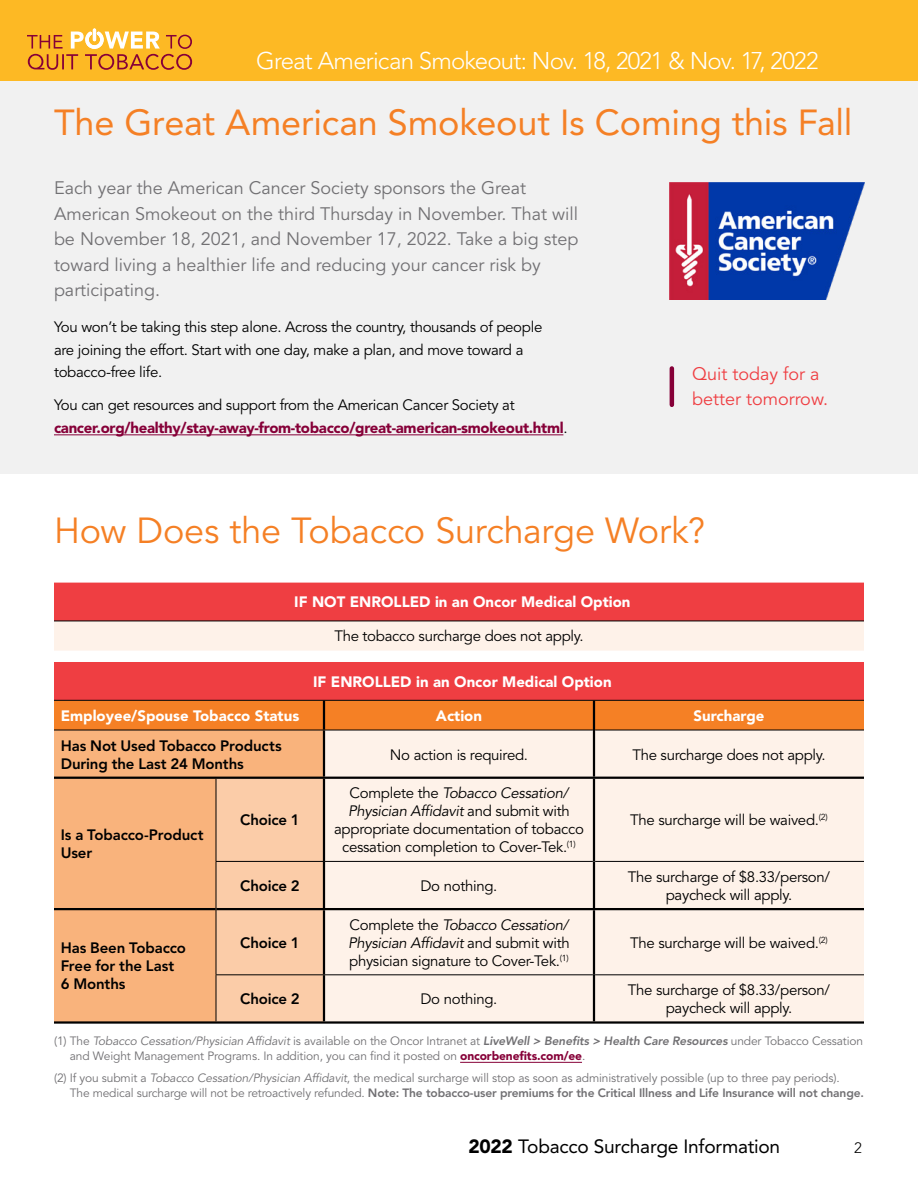
<style>
.page{position:relative;width:918px;height:1188px;background:#fff}
.page>*{position:absolute;margin:0;border:0;box-sizing:border-box;transform-origin:0 0}
.t1{font:36px "Avenir LT Std";letter-spacing:-.005em;color:#f58025}
.t2{font:36px "Avenir LT Std";letter-spacing:-.01em;color:#f58025}
.t3{font:300 24px "Avenir LT Std";letter-spacing:-.035em;color:#fff}
.t4{font:19.2px "Avenir LT Std";letter-spacing:-.015em;color:#000}
.t5{font:18px/25.5px "Avenir LT Std";color:#717073}
.t6{font:18px/25.5px "Avenir LT Std";color:#ef3e42}
.t7{font:15px/18px "Avenir LT Std";letter-spacing:-.02em;color:#000;text-align:center}
.t8{font:800 15px/18px "Avenir LT Std";letter-spacing:-.01em;color:#000}
.t9{font:900 15px/22.5px "Avenir LT Std";letter-spacing:-.02em;color:#860038}
.t10{font:900 15px "Avenir LT Std";color:#fff}
.t11{font:300 15px "Avenir LT Std";color:#000}
.t12{font:12px/15px "Avenir LT Std";letter-spacing:-.01em;color:#717073}
.s1{font-weight:400;color:#000}
.s2{font-style:italic}
.s3{font-weight:800;font-style:italic}
.s4{font-weight:900;color:#860038}
.s5{font-weight:800}
.s6{font-weight:900}
</style>
<div class="page">
<div style="left:0;top:79px;width:918px;height:395px;background:#f1f1f1"></div>
<div style="left:0;top:0;width:918px;height:81px;background:#fdb924"></div>
<svg style="left:27px;top:28px;width:165px;height:42px"></svg>
<hr style="left:54px;top:435px;width:509px;height:1px;background:#860038">
<div style="left:54px;top:583px;width:810px;height:23px;background:#ef3e42"></div>
<svg style="left:54px;top:606px;width:810px;height:415px;background:#f8c4ae"></svg>
<hr style="left:54px;top:621px;width:162px;height:1px;background:#000">
<hr style="left:216px;top:621px;width:108px;height:1px;background:#000">
<hr style="left:324px;top:621px;width:270px;height:1px;background:#000">
<hr style="left:594px;top:621px;width:270px;height:1px;background:#000">
<hr style="left:54px;top:700px;width:162px;height:1px;background:#000">
<hr style="left:216px;top:700px;width:108px;height:1px;background:#000">
<hr style="left:54px;top:777px;width:162px;height:2px;background:#000">
<hr style="left:216px;top:777px;width:108px;height:2px;background:#000">
<hr style="left:324px;top:777px;width:270px;height:2px;background:#000">
<hr style="left:594px;top:777px;width:270px;height:2px;background:#000">
<hr style="left:216px;top:908px;width:108px;height:2px;background:#000">
<hr style="left:324px;top:908px;width:270px;height:2px;background:#000">
<hr style="left:594px;top:908px;width:270px;height:2px;background:#000">
<hr style="left:54px;top:908px;width:162px;height:2px;background:#000">
<hr style="left:54px;top:1021px;width:162px;height:3px;background:#000">
<hr style="left:216px;top:1021px;width:108px;height:3px;background:#000">
<hr style="left:324px;top:1021px;width:270px;height:3px;background:#000">
<hr style="left:594px;top:1021px;width:270px;height:3px;background:#000">
<hr style="left:323px;top:701px;width:2px;height:29px;background:#000">
<hr style="left:323px;top:730px;width:2px;height:47px;background:#000">
<hr style="left:323px;top:779px;width:2px;height:82px;background:#000">
<hr style="left:323px;top:862px;width:2px;height:46px;background:#000">
<hr style="left:323px;top:910px;width:2px;height:64px;background:#000">
<hr style="left:323px;top:975px;width:2px;height:46px;background:#000">
<hr style="left:216px;top:861px;width:108px;height:1px;background:#000">
<hr style="left:324px;top:861px;width:269px;height:1px;background:#000">
<hr style="left:595px;top:861px;width:269px;height:1px;background:#000">
<hr style="left:216px;top:974px;width:108px;height:1px;background:#000">
<hr style="left:324px;top:974px;width:269px;height:1px;background:#000">
<hr style="left:595px;top:974px;width:269px;height:1px;background:#000">
<hr style="left:54px;top:730px;width:162px;height:1px;background:#000">
<hr style="left:216px;top:730px;width:108px;height:1px;background:#000">
<hr style="left:324px;top:730px;width:269px;height:1px;background:#000">
<hr style="left:595px;top:730px;width:269px;height:1px;background:#000">
<hr style="left:593px;top:701px;width:2px;height:29px;background:#000">
<hr style="left:216px;top:779px;width:1px;height:82px;background:#000">
<hr style="left:216px;top:862px;width:1px;height:47px;background:#000">
<hr style="left:593px;top:730px;width:2px;height:47px;background:#000">
<hr style="left:593px;top:779px;width:2px;height:82px;background:#000">
<hr style="left:593px;top:861px;width:2px;height:47px;background:#000">
<hr style="left:593px;top:910px;width:2px;height:65px;background:#000">
<hr style="left:593px;top:975px;width:2px;height:46px;background:#000">
<hr style="left:216px;top:909px;width:1px;height:65px;background:#000">
<hr style="left:216px;top:975px;width:1px;height:46px;background:#000">
<hr style="left:324px;top:700px;width:270px;height:1px;background:#000">
<hr style="left:594px;top:700px;width:270px;height:1px;background:#000">
<hr style="left:460px;top:1062px;width:122px;height:1px;background:#860038">
<hr style="left:670px;top:368px;width:4px;height:37px;background:#860038">
<img style="left:670px;top:183px;width:194px;height:116px">
<h2 class="t3" style="left:256px;top:46px;width:564px">Great American Smokeout: Nov. 18, 2021 &amp; Nov. 17, 2022</h2>
<h1 class="t1" style="left:54px;top:102px;width:800px">The Great American Smokeout Is Coming this Fall</h1>
<p class="t5" style="left:54px;top:176px;width:526px">Each year the American Cancer Society sponsors the Great American Smokeout on the third Thursday in November. That will be November 18, 2021, and November 17, 2022. Take a big step toward living a healthier life and reducing your cancer risk by participating.</p>
<p class="t7" style="left:54px;top:316px;width:490px;line-height:22.5px;text-align:left">You won’t be taking this step alone. Across the country, thousands of people are joining the effort. Start with one day, make a plan, and move toward a tobacco-free life.</p>
<p class="t9" style="left:54px;top:394px;width:515px"><span class="s1">You can get resources and support from the American Cancer Society at </span>cancer.org/healthy/stay-away-from-tobacco/great-american-smokeout.html<span class="s1">.</span></p>
<p class="t6" style="left:692px;top:361px;width:137px">Quit today for a better tomorrow.</p>
<h1 class="t2" style="left:54px;top:510px;width:653px">How Does the Tobacco Surcharge Work?</h1>
<p class="t10" style="left:294px;top:593px;width:338px">IF NOT ENROLLED in an Oncor Medical Option</p>
<p class="t7" style="left:334px;top:628px;width:251px">The tobacco surcharge does not apply.</p>
<p class="t10" style="left:313px;top:673px;width:300px">IF ENROLLED in an Oncor Medical Option</p>
<p class="t10" style="left:61px;top:707px;width:240px">Employee/Spouse Tobacco Status</p>
<p class="t10" style="left:436px;top:707px;width:48px">Action</p>
<p class="t10" style="left:693px;top:707px;width:73px">Surcharge</p>
<p class="t8" style="left:61px;top:736px;width:222px">Has Not Used Tobacco Products<br>During the Last 24 Months</p>
<p class="t7" style="left:390px;top:746px;width:140px">No action is required.</p>
<p class="t7" style="left:632px;top:746px;width:195px">The surcharge does not apply.</p>
<p class="t8" style="left:61px;top:826px;width:144px">Is a Tobacco-Product<br>User</p>
<p class="t8" style="left:240px;top:811px;width:61px">Choice 1</p>
<p class="t7" style="left:334px;top:784px;width:251px">Complete the <span class="s2">Tobacco Cessation/ Physician Affidavit</span> and submit with appropriate documentation of tobacco cessation completion to Cover-Tek.<sup>(1)</sup></p>
<p class="t7" style="left:630px;top:811px;width:199px">The surcharge will be waived.<sup>(2)</sup></p>
<p class="t8" style="left:240px;top:877px;width:61px">Choice 2</p>
<p class="t7" style="left:420px;top:877px;width:79px">Do nothing.</p>
<p class="t7" style="left:628px;top:868px;width:204px">The surcharge of $8.33/person/ paycheck will apply.</p>
<p class="t7" style="left:348px;top:916px;width:223px;text-align:justify">Complete the <span class="s2">Tobacco Cessation/ Physician Affidavit</span> and submit with physician signature to Cover-Tek.<sup>(1)</sup></p>
<p class="t7" style="left:630px;top:934px;width:199px">The surcharge will be waived.<sup>(2)</sup></p>
<p class="t8" style="left:240px;top:933px;width:61px">Choice 1</p>
<p class="t8" style="left:61px;top:939px;width:127px">Has Been Tobacco<br>Free for the Last<br>6 Months</p>
<p class="t8" style="left:240px;top:990px;width:61px">Choice 2</p>
<p class="t7" style="left:420px;top:991px;width:79px">Do nothing.</p>
<p class="t7" style="left:628px;top:982px;width:204px">The surcharge of $8.33/person/ paycheck will apply.</p>
<p class="t12" style="left:70px;top:1034px;width:795px;text-indent:-16px">(1) The <span class="s2">Tobacco Cessation/Physician Affidavit</span> is available on the Oncor Intranet at <span class="s3">LiveWell &gt; Benefits &gt; Health Care Resources</span> under Tobacco Cessation and Weight Management Programs. In addition, you can find it posted on <span class="s4">oncorbenefits.com/ee</span>.</p>
<p class="t12" style="left:70px;top:1071px;width:796px;text-indent:-16px">(2) If you submit a <span class="s2">Tobacco Cessation/Physician Affidavit</span>, the medical surcharge will stop as soon as administratively possible (up to three pay periods).<br>The medical surcharge will not be retroactively refunded. <span class="s5">Note: The tobacco-user premiums for the Critical Illness and Life Insurance will not change.</span></p>
<p class="t4" style="left:469px;top:1135px;width:313px"><span class="s6">2022</span> Tobacco Surcharge Information</p>
<p class="t11" style="left:854px;top:1139px;width:9px">2</p>
</div>
